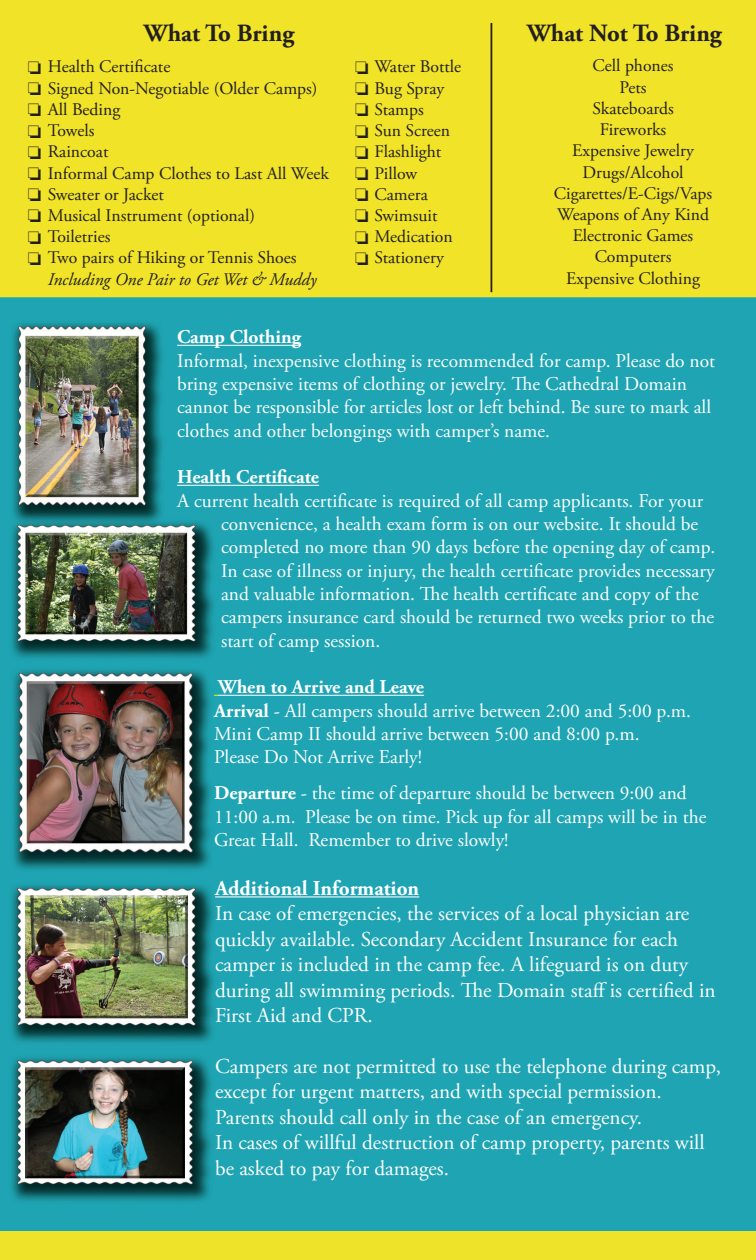
<style>
.page{position:relative;width:756px;height:1260px;background:#fff}
.page>*{position:absolute;margin:0;border:0;box-sizing:border-box;transform-origin:0 0}
.t1{font:700 24.68px "Adobe Garamond Pro";color:#231f20}
.t2{font:21.18px/25.4px "Adobe Garamond Pro";color:#fff}
.t3{font:700 21.18px "Adobe Garamond Pro";color:#fff}
.t4{font:19.43px/23.3px "Adobe Garamond Pro";color:#fff}
.t5{font:700 19.43px "Adobe Garamond Pro";color:#fff}
.t6{font:17.68px/21.2px "Adobe Garamond Pro";color:#231f20;text-align:center}
.t7{font:italic 17.68px/21.2px "Adobe Garamond Pro";color:#231f20}
.s1{font-style:normal}
.s2{font-weight:700}
</style>
<div class="page">
<img style="left:0;top:0;width:756px;height:1232px">
<div style="left:0;top:1232px;width:756px;height:28px;background:#efe329"></div>
<hr style="left:177px;top:345px;width:124px;height:1px;background:#fff">
<hr style="left:177px;top:485px;width:142px;height:1px;background:#fff">
<hr style="left:218px;top:695px;width:206px;height:1px;background:#fff">
<hr style="left:215px;top:896px;width:204px;height:1px;background:#fff">
<hr style="left:491px;top:23px;width:1px;height:269px;background:#231f20">
<p class="t1" style="left:144px;top:19px;width:152px">What To Bring</p>
<p class="t1" style="left:527px;top:19px;width:196px">What Not To Bring</p>
<p class="t6" style="left:28px;top:57px;width:144px">□ Health Certificate</p>
<p class="t6" style="left:28px;top:78px;width:291px">□ Signed Non-Negotiable (Older Camps)</p>
<p class="t6" style="left:28px;top:99px;width:94px">□ All Beding</p>
<p class="t6" style="left:28px;top:121px;width:68px">□ Towels</p>
<p class="t6" style="left:28px;top:142px;width:82px">□ Raincoat</p>
<p class="t6" style="left:28px;top:163px;width:303px">□ Informal Camp Clothes to Last All Week</p>
<p class="t6" style="left:28px;top:184px;width:138px">□ Sweater or Jacket</p>
<p class="t6" style="left:28px;top:205px;width:229px">□ Musical Instrument (optional)</p>
<p class="t6" style="left:28px;top:227px;width:84px">□ Toiletries</p>
<p class="t7" style="left:48px;top:248px;width:270px;text-indent:-20px">□ <span class="s1">Two pairs of Hiking or Tennis Shoes<br></span>Including One Pair to Get Wet &amp; Muddy</p>
<p class="t6" style="left:554px;top:56px;width:160px">Cell phones<br>Pets<br>Skateboards<br>Fireworks<br>Expensive Jewelry<br>Drugs/Alcohol<br>Cigarettes/E-Cigs/Vaps<br>Weapons of Any Kind<br>Electronic Games<br>Computers<br>Expensive Clothing</p>
<p class="t6" style="left:355px;top:57px;width:108px">□ Water Bottle</p>
<p class="t6" style="left:355px;top:78px;width:91px">□ Bug Spray</p>
<p class="t6" style="left:355px;top:99px;width:70px">□ Stamps</p>
<p class="t6" style="left:355px;top:121px;width:96px">□ Sun Screen</p>
<p class="t6" style="left:355px;top:142px;width:88px">□ Flashlight</p>
<p class="t6" style="left:355px;top:163px;width:64px">□ Pillow</p>
<p class="t6" style="left:355px;top:184px;width:74px">□ Camera</p>
<p class="t6" style="left:355px;top:205px;width:84px">□ Swimsuit</p>
<p class="t6" style="left:355px;top:227px;width:99px">□ Medication</p>
<p class="t6" style="left:355px;top:248px;width:90px">□ Stationery</p>
<p class="t5" style="left:177px;top:326px;width:125px">Camp Clothing</p>
<p class="t4" style="left:177px;top:350px;width:540px">Informal, inexpensive clothing is recommended for camp. Please do not bring expensive items of clothing or jewelry. The Cathedral Domain cannot be responsible for articles lost or left behind. Be sure to mark all clothes and other belongings with camper’s name.</p>
<p class="t5" style="left:177px;top:466px;width:144px">Health Certificate</p>
<p class="t4" style="left:221px;top:490px;width:496px;text-indent:-44px">A current health certificate is required of all camp applicants. For your convenience, a health exam form is on our website. It should be completed no more than 90 days before the opening day of camp.<br>In case of illness or injury, the health certificate provides necessary and valuable information. The health certificate and copy of the campers insurance card should be returned two weeks prior to the start of camp session.</p>
<p class="t4" style="left:214px;top:676px;width:479px"><span class="s2">When to Arrive and Leave<br>Arrival</span> - All campers should arrive between 2:00 and 5:00 p.m.<br>Mini Camp II should arrive between 5:00 and 8:00 p.m.<br>Please Do Not Arrive Early!</p>
<p class="t4" style="left:214px;top:782px;width:494px"><span class="s2">Departure</span> - the time of departure should be between 9:00 and<br>11:00 a.m. Please be on time. Pick up for all camps will be in the<br>Great Hall. Remember to drive slowly!</p>
<p class="t3" style="left:215px;top:876px;width:206px">Additional Information</p>
<p class="t2" style="left:215px;top:902px;width:502px">In case of emergencies, the services of a local physician are quickly available. Secondary Accident Insurance for each camper is included in the camp fee. A lifeguard is on duty during all swimming periods. The Domain staff is certified in First Aid and CPR.</p>
<p class="t2" style="left:215px;top:1054px;width:508px">Campers are not permitted to use the telephone during camp, except for urgent matters, and with special permission.<br>Parents should call only in the case of an emergency.<br>In cases of willful destruction of camp property, parents will be asked to pay for damages.</p>
</div>
